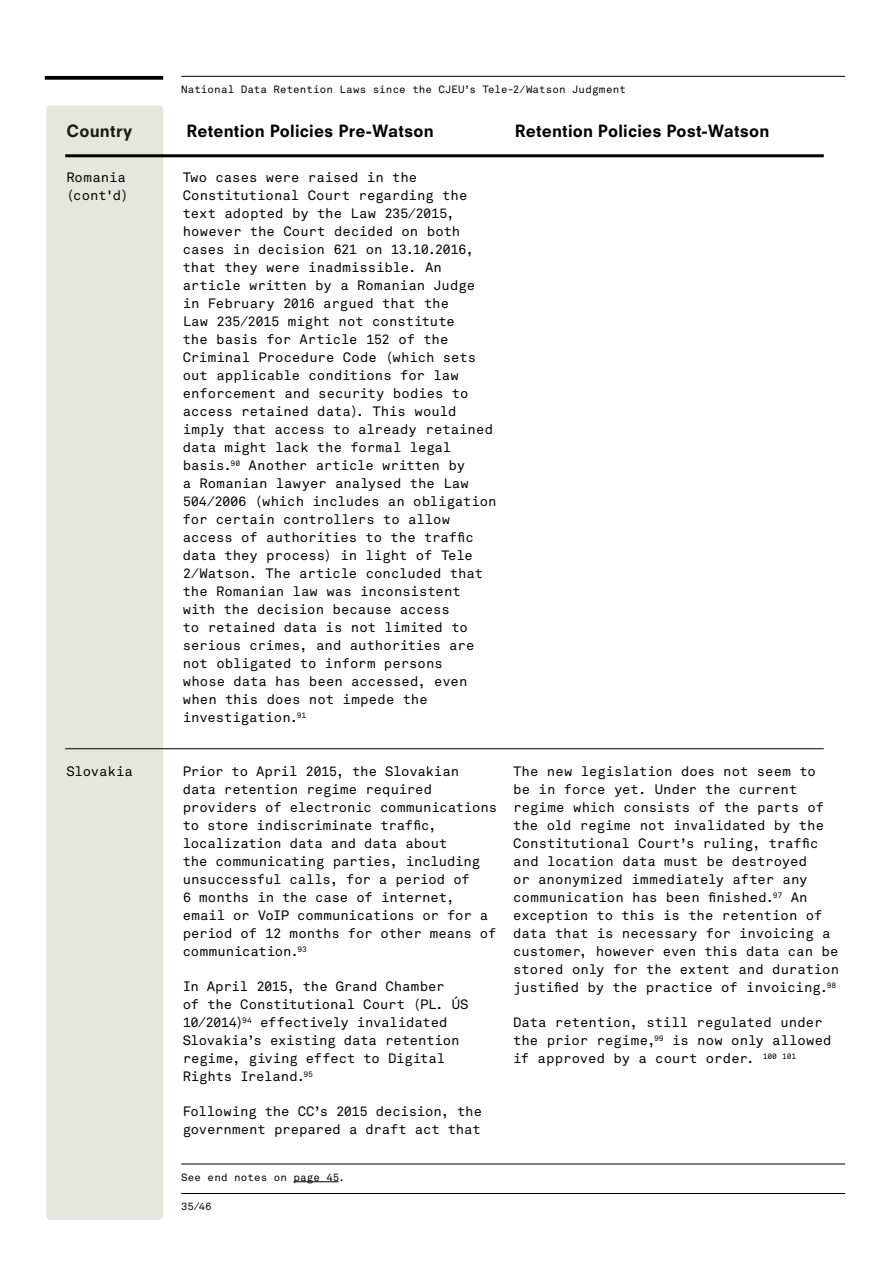
<style>
.page{position:relative;width:893px;height:1263px;background:#fff}
.page>*{position:absolute;margin:0;border:0;box-sizing:border-box;transform-origin:0 0}
.t1{font:800 16.5px "Neuzeit SLT Std";letter-spacing:.01em;color:#000}
.t2{font:13.5px/18px "Akkurat Mono";color:#000}
.t3{font:10.5px "Akkurat Mono";letter-spacing:.015em;color:#000}
</style>
<div class="page">
<div style="left:46px;top:105px;width:117px;height:1115px;background:#e6e7dc;border-radius:4px"></div>
<svg style="left:45px;top:76px;width:118px;height:4px"></svg>
<hr style="left:181px;top:76px;width:664px;height:1px;background:#000">
<hr style="left:181px;top:1193px;width:664px;height:1px;background:#000">
<hr style="left:65px;top:154px;width:759px;height:3px;background:#000">
<hr style="left:65px;top:748px;width:759px;height:1px;background:#000">
<hr style="left:181px;top:1163px;width:664px;height:1px;background:#000">
<hr style="left:294px;top:1181px;width:45px;height:1px;background:#000">
<p class="t3" style="left:181px;top:83px;width:446px">National Data Retention Laws since the CJEU’s Tele-2/Watson Judgment</p>
<p class="t1" style="left:66px;top:120px;width:68px">Country</p>
<p class="t1" style="left:186px;top:120px;width:249px">Retention Policies Pre-Watson</p>
<p class="t1" style="left:515px;top:120px;width:256px">Retention Policies Post-Watson</p>
<p class="t2" style="left:66px;top:169px;width:64px">Romania (cont'd)</p>
<p class="t2" style="left:183px;top:169px;width:315px">Two cases were raised in the Constitutional Court regarding the text adopted by the Law 235/2015, however the Court decided on both cases in decision 621 on 13.10.2016, that they were inadmissible. An article written by a Romanian Judge<br>in February 2016 argued that the<br>Law 235/2015 might not constitute<br>the basis for Article 152 of the Criminal Procedure Code (which sets out applicable conditions for law enforcement and security bodies to access retained data). This would imply that access to already retained data might lack the formal legal basis.<sup>90</sup> Another article written by<br>a Romanian lawyer analysed the Law 504/2006 (which includes an obligation for certain controllers to allow access of authorities to the traffic data they process) in light of Tele 2/Watson. The article concluded that the Romanian law was inconsistent with the decision because access<br>to retained data is not limited to serious crimes, and authorities are not obligated to inform persons<br>whose data has been accessed, even when this does not impede the investigation.<sup>91</sup></p>
<p class="t2" style="left:66px;top:763px;width:68px">Slovakia</p>
<p class="t2" style="left:183px;top:763px;width:316px">Prior to April 2015, the Slovakian<br>data retention regime required providers of electronic communications to store indiscriminate traffic, localization data and data about<br>the communicating parties, including unsuccessful calls, for a period of<br>6 months in the case of internet, email or VoIP communications or for a period of 12 months for other means of communication.<sup>93</sup></p>
<p class="t2" style="left:183px;top:978px;width:287px">In April 2015, the Grand Chamber<br>of the Constitutional Court (PL. ÚS<br>10/2014)<sup>94</sup> effectively invalidated<br>Slovakia’s existing data retention regime, giving effect to Digital<br>Rights Ireland.<sup>95</sup></p>
<p class="t2" style="left:183px;top:1103px;width:301px">Following the CC’s 2015 decision, the government prepared a draft act that</p>
<p class="t3" style="left:181px;top:1170px;width:165px">See end notes on page 45.</p>
<p class="t3" style="left:181px;top:1200px;width:32px">35/46</p>
<p class="t2" style="left:513px;top:763px;width:327px">The new legislation does not seem to<br>be in force yet. Under the current regime which consists of the parts of the old regime not invalidated by the Constitutional Court’s ruling, traffic and location data must be destroyed<br>or anonymized immediately after any communication has been finished.<sup>97</sup> An exception to this is the retention of data that is necessary for invoicing a customer, however even this data can be stored only for the extent and duration justified by the practice of invoicing.<sup>98</sup></p>
<p class="t2" style="left:513px;top:1014px;width:320px">Data retention, still regulated under the prior regime,<sup>99</sup> is now only allowed if approved by a court order. <sup>100</sup> <sup>101</sup></p>
</div>
